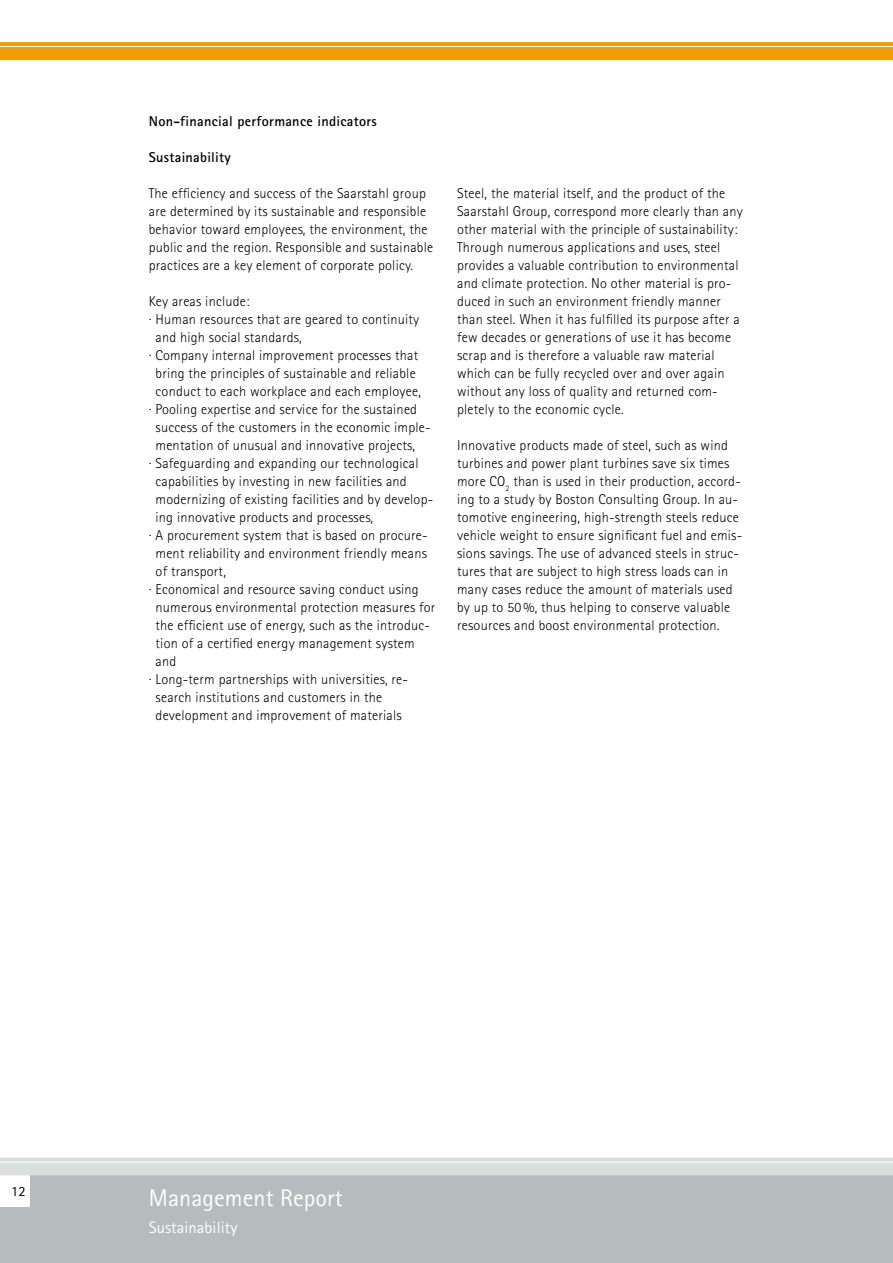
<style>
.page{position:relative;width:893px;height:1263px;background:#fff}
.page>*{position:absolute;margin:0;border:0;box-sizing:border-box;transform-origin:0 0}
.t1{font:24px "Agfa Rotis Sans Serif";letter-spacing:.005em;color:#fff}
.t2{font:16.5px "Agfa Rotis Sans Serif";letter-spacing:.005em;color:#fff}
.t3{font:300 14.25px/18px "Agfa Rotis Sans Serif";letter-spacing:.015em;color:#000}
.t4{font:700 14.25px "Agfa Rotis Sans Serif";letter-spacing:.02em;color:#000}
.t5{font:14.25px "Agfa Rotis Sans Serif";color:#000}
</style>
<div class="page">
<div style="left:0;top:1173px;width:893px;height:90px;background:#b5bcbd"></div>
<div style="left:0;top:1175px;width:30px;height:31px;background:#fff"></div>
<svg style="left:0;top:1158px;width:893px;height:17px;background:#dce0e0"></svg>
<div style="left:0;top:47px;width:893px;height:13px;background:#f49e00"></div>
<hr style="left:0;top:42px;width:893px;height:4px;background:#f49e00">
<p class="t4" style="left:149px;top:112px;width:229px">Non-financial performance indicators</p>
<p class="t4" style="left:149px;top:148px;width:84px">Sustainability</p>
<p class="t3" style="left:149px;top:184px;width:286px">The efficiency and success of the Saarstahl group are determined by its sustainable and responsible behavior toward employees, the environment, the public and the region. Responsible and sustainable practices are a key element of corporate policy.</p>
<p class="t3" style="left:149px;top:292px;width:102px">Key areas include:</p>
<p class="t3" style="left:149px;top:310px;width:272px">· Human resources that are geared to continuity</p>
<p class="t3" style="left:156px;top:328px;width:148px">and high social standards,</p>
<p class="t3" style="left:149px;top:346px;width:271px">· Company internal improvement processes that</p>
<p class="t3" style="left:156px;top:364px;width:262px">bring the principles of sustainable and reliable</p>
<p class="t3" style="left:156px;top:382px;width:267px">conduct to each workplace and each employee,</p>
<p class="t3" style="left:149px;top:400px;width:270px">· Pooling expertise and service for the sustained</p>
<p class="t3" style="left:156px;top:418px;width:276px">success of the customers in the economic imple-</p>
<p class="t3" style="left:156px;top:436px;width:261px">mentation of unusual and innovative projects,</p>
<p class="t3" style="left:149px;top:454px;width:271px">· Safeguarding and expanding our technological</p>
<p class="t3" style="left:156px;top:472px;width:253px">capabilities by investing in new facilities and</p>
<p class="t3" style="left:156px;top:490px;width:279px">modernizing of existing facilities and by develop-</p>
<p class="t3" style="left:156px;top:508px;width:219px">ing innovative products and processes,</p>
<p class="t3" style="left:149px;top:526px;width:280px">· A procurement system that is based on procure-</p>
<p class="t3" style="left:156px;top:544px;width:273px">ment reliability and environment friendly means</p>
<p class="t3" style="left:156px;top:562px;width:72px">of transport,</p>
<p class="t3" style="left:149px;top:580px;width:271px">· Economical and resource saving conduct using</p>
<p class="t3" style="left:156px;top:598px;width:281px">numerous environmental protection measures for</p>
<p class="t3" style="left:156px;top:616px;width:276px">the efficient use of energy, such as the introduc-</p>
<p class="t3" style="left:156px;top:634px;width:261px">tion of a certified energy management system</p>
<p class="t3" style="left:156px;top:652px;width:22px">and</p>
<p class="t3" style="left:149px;top:670px;width:261px">· Long-term partnerships with universities, re-</p>
<p class="t3" style="left:156px;top:688px;width:228px">search institutions and customers in the</p>
<p class="t3" style="left:156px;top:706px;width:248px">development and improvement of materials</p>
<p class="t3" style="left:457px;top:184px;width:287px">Steel, the material itself, and the product of the Saarstahl Group, correspond more clearly than any other material with the principle of sustainability:<br>Through numerous applications and uses, steel provides a valuable contribution to environmental and climate protection. No other material is pro&shy;duced in such an environment friendly manner than steel. When it has fulfilled its purpose after a few decades or generations of use it has become scrap and is therefore a valuable raw material which can be fully recycled over and over again without any loss of quality and returned com&shy;pletely to the economic cycle.</p>
<p class="t3" style="left:457px;top:436px;width:287px">Innovative products made of steel, such as wind turbines and power plant turbines save six times more CO<sub>2</sub> than is used in their production, accord&shy;ing to a study by Boston Consulting Group. In au&shy;tomotive engineering, high-strength steels reduce vehicle weight to ensure significant fuel and emis&shy;sions savings. The use of advanced steels in struc&shy;tures that are subject to high stress loads can in many cases reduce the amount of materials used by up to 50%, thus helping to conserve valuable resources and boost environmental protection.</p>
<p class="t5" style="left:11px;top:1182px;width:16px">12</p>
<h1 class="t1" style="left:149px;top:1183px;width:195px">Management Report</h1>
<p class="t2" style="left:149px;top:1217px;width:90px">Sustainability</p>
</div>
